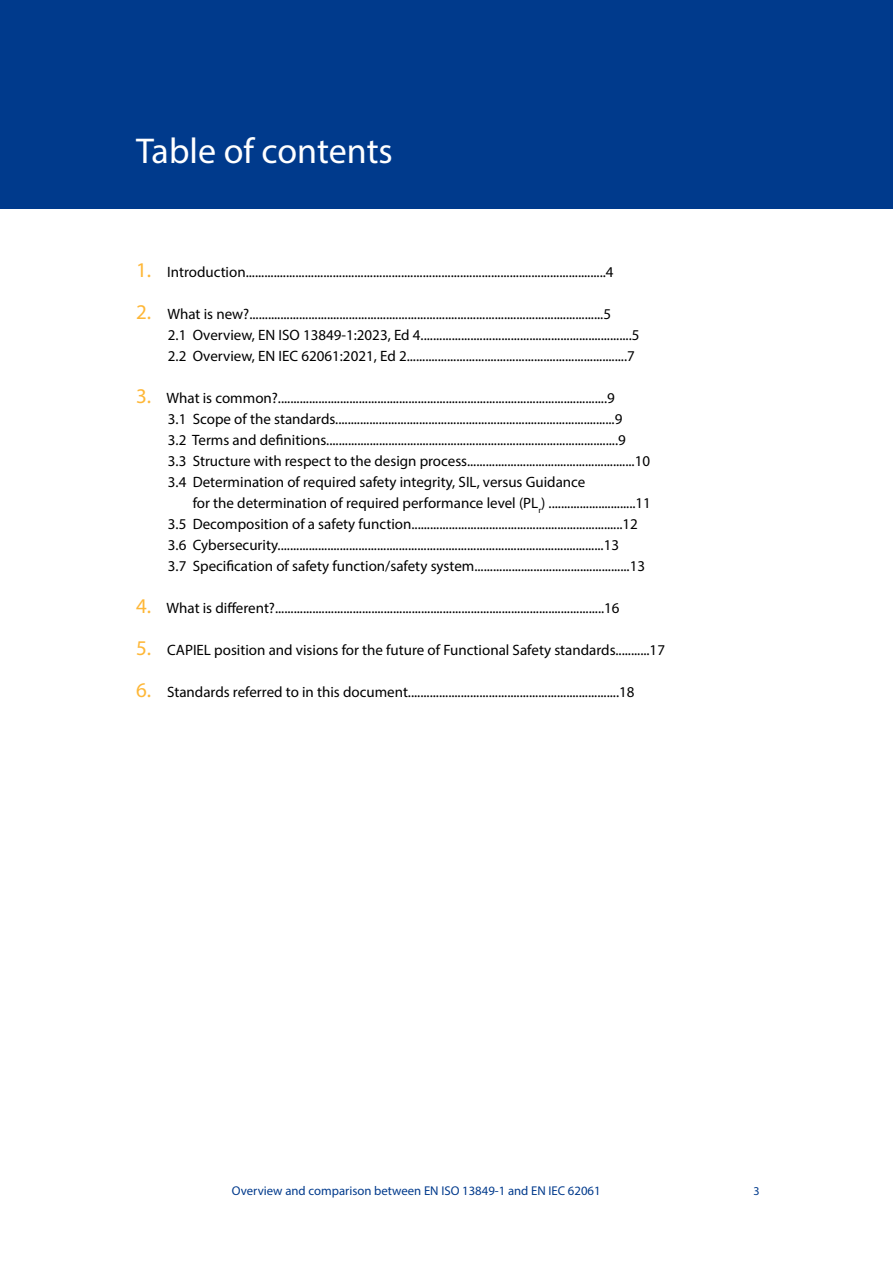
<style>
.page{position:relative;width:893px;height:1263px;background:#fff}
.page>*{position:absolute;margin:0;border:0;box-sizing:border-box;transform-origin:0 0}
.t1{font:36px "Myriad Pro";color:#fff}
.t2{font:15px/21px "Myriad Pro";color:#000}
.t3{font:12.75px "Myriad Pro";color:#003a8c}
.t4{font:12px "Myriad Pro";color:#003a8c}
.s1{font-size:21px;color:#feb737}
</style>
<div class="page">
<div style="left:0;top:0;width:893px;height:208px;background:#003a8c"></div>
<h1 class="t1" style="left:136px;top:128px;width:258px">Table of contents</h1>
<p class="t2" style="left:136px;top:261px;width:479px"><span class="s1">1.</span> Introduction....................................................................................................................4</p>
<p class="t2" style="left:168px;top:303px;width:473px;text-indent:-32px"><span class="s1">2.</span> What is new?..................................................................................................................5<br>2.1 Overview, EN ISO 13849-1:2023, Ed 4....................................................................5<br>2.2 Overview, EN IEC 62061:2021, Ed 2.......................................................................7</p>
<p class="t2" style="left:168px;top:387px;width:484px;text-indent:-32px"><span class="s1">3.</span> What is common?..........................................................................................................9<br>3.1 Scope of the standards..........................................................................................9<br>3.2 Terms and definitions..............................................................................................9<br>3.3 Structure with respect to the design process......................................................10<br>3.4 Determination of required safety integrity, SIL, versus Guidance</p>
<p class="t2" style="left:168px;top:492px;width:485px;text-indent:25px">for the determination of required performance level (PL<sub>r</sub>) ............................11<br>3.5 Decomposition of a safety function....................................................................12<br>3.6 Cybersecurity.........................................................................................................13<br>3.7 Specification of safety function/safety system..................................................13</p>
<p class="t2" style="left:136px;top:597px;width:485px"><span class="s1">4.</span> What is different?..........................................................................................................16</p>
<p class="t2" style="left:136px;top:639px;width:530px"><span class="s1">5.</span> CAPIEL position and visions for the future of Functional Safety standards...........17</p>
<p class="t2" style="left:136px;top:681px;width:500px"><span class="s1">6.</span> Standards referred to in this document....................................................................18</p>
<p class="t3" style="left:232px;top:1183px;width:370px">Overview and comparison between EN ISO 13849-1 and EN IEC 62061</p>
<p class="t4" style="left:753px;top:1183px;width:8px">3</p>
</div>
